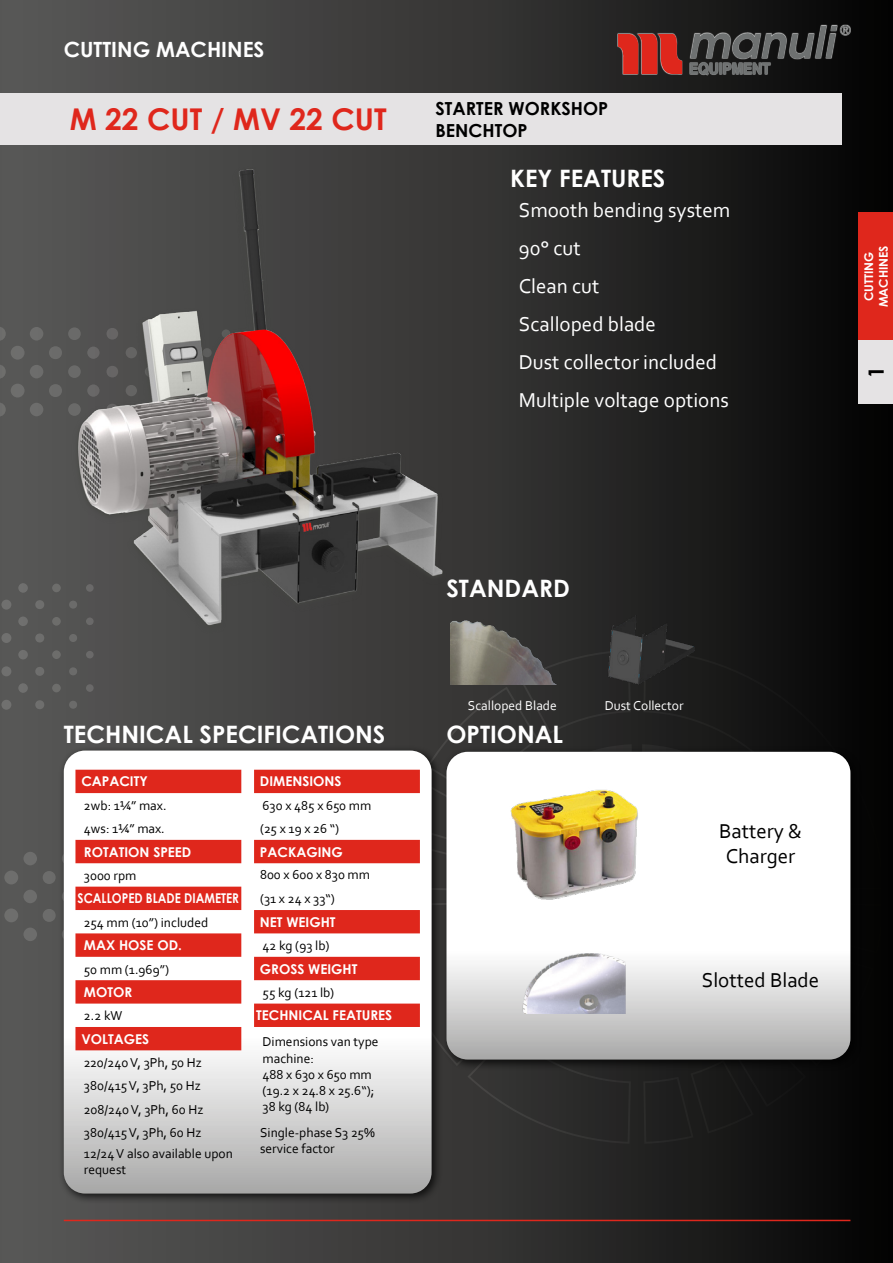
<style>
.page{position:relative;width:893px;height:1263px;background:#fff}
.page>*{position:absolute;margin:0;border:0;box-sizing:border-box;transform-origin:0 0}
.t1{font:700 30px "Century Gothic";color:#df271c}
.t2{font:700 24px "Century Gothic";color:#fff}
.t3{font:21px/38px "Corbel";color:#fff}
.t4{font:21px/25.2px "Corbel";color:#000;text-align:center}
.t5{font:700 21px "Century Gothic";color:#fff}
.t6{font:700 21px "Century Gothic";color:#000}
.t7{font:700 18px/21.6px "Century Gothic";color:#000}
.t8{font:13.5px/16.2px "Corbel";color:#000}
.t9{font:700 13.5px "Century Gothic";color:#fff}
.t10{font:13.5px "Corbel";color:#fff}
.t11{font:700 13.5px "Century Gothic";color:#fff;scale:.87 1}
.t12{font:700 12px/14.4px "Century Gothic";color:#fff;text-align:center}
</style>
<div class="page">
<div style="left:0;top:0;width:893px;height:1263px;background:linear-gradient(to right,#5d5d5c,#090908)"></div>
<svg style="left:1px;top:700px;width:10px;height:10px"></svg>
<svg style="left:1px;top:600px;width:10px;height:10px"></svg>
<svg style="left:1px;top:633px;width:10px;height:10px"></svg>
<svg style="left:1px;top:666px;width:10px;height:10px"></svg>
<svg style="left:18px;top:616px;width:10px;height:10px"></svg>
<svg style="left:18px;top:650px;width:10px;height:9px"></svg>
<svg style="left:18px;top:583px;width:10px;height:10px"></svg>
<svg style="left:18px;top:683px;width:10px;height:10px"></svg>
<svg style="left:35px;top:600px;width:9px;height:9px"></svg>
<svg style="left:35px;top:633px;width:9px;height:9px"></svg>
<svg style="left:35px;top:700px;width:9px;height:9px"></svg>
<svg style="left:35px;top:667px;width:9px;height:9px"></svg>
<svg style="left:52px;top:617px;width:9px;height:9px"></svg>
<svg style="left:52px;top:650px;width:9px;height:9px"></svg>
<svg style="left:52px;top:584px;width:9px;height:8px"></svg>
<svg style="left:52px;top:684px;width:9px;height:8px"></svg>
<svg style="left:69px;top:667px;width:8px;height:8px"></svg>
<svg style="left:69px;top:701px;width:8px;height:8px"></svg>
<svg style="left:69px;top:634px;width:8px;height:8px"></svg>
<svg style="left:86px;top:651px;width:8px;height:7px"></svg>
<svg style="left:86px;top:684px;width:8px;height:8px"></svg>
<svg style="left:4px;top:852px;width:33px;height:32px"></svg>
<svg style="left:4px;top:890px;width:33px;height:51px;background:#5c5c5b"></svg>
<svg style="left:43px;top:871px;width:13px;height:13px"></svg>
<svg style="left:43px;top:909px;width:13px;height:13px"></svg>
<svg style="left:0;top:402px;width:6px;height:15px"></svg>
<div style="left:11px;top:384px;width:14px;height:13px;background:#6e6e6d;border-radius:7px"></div>
<svg style="left:30px;top:403px;width:13px;height:13px"></svg>
<svg style="left:0;top:327px;width:43px;height:52px;background:#5b5b5a"></svg>
<svg style="left:49px;top:346px;width:13px;height:13px"></svg>
<svg style="left:49px;top:384px;width:13px;height:13px"></svg>
<svg style="left:643px;top:650px;width:241px;height:240px;background:#0f0f0f"></svg>
<svg style="left:641px;top:744px;width:148px;height:3px"></svg>
<svg style="left:443px;top:1071px;width:189px;height:73px;background:#2f2e2e"></svg>
<svg style="left:641px;top:901px;width:243px;height:243px;background:#101010"></svg>
<svg style="left:390px;top:650px;width:242px;height:97px;background:#323231"></svg>
<hr style="left:64px;top:1220px;width:786px;height:1px;background:#df271c">
<div style="left:858px;top:340px;width:35px;height:64px;background:#e5e3e4"></div>
<div style="left:858px;top:213px;width:35px;height:127px;background:#df271c"></div>
<svg style="left:617px;top:25px;width:234px;height:51px"></svg>
<svg style="left:618px;top:33px;width:64px;height:41px;background:#b62d24"></svg>
<svg style="left:690px;top:25px;width:160px;height:50px;background:#393a3a"></svg>
<div style="left:0;top:94px;width:842px;height:51px;background:#e5e3e4"></div>
<img style="left:68px;top:165px;width:421px;height:469px">
<div style="left:58px;top:745px;width:385px;height:459px;background:#000;opacity:.75"></div>
<svg style="left:64px;top:750px;width:368px;height:443px"></svg>
<svg style="left:75px;top:770px;width:345px;height:280px"></svg>
<svg style="left:62px;top:840px;width:179px;height:117px"></svg>
<img style="left:451px;top:615px;width:123px;height:69px">
<img style="left:604px;top:615px;width:97px;height:69px">
<div style="left:441px;top:747px;width:421px;height:324px;background:#000;opacity:.75"></div>
<svg style="left:446px;top:752px;width:404px;height:307px"></svg>
<img style="left:509px;top:787px;width:135px;height:113px">
<img style="left:517px;top:944px;width:120px;height:69px">
<h3 class="t5" style="left:64px;top:33px;width:202px">CUTTING MACHINES</h3>
<h1 class="t1" style="left:70px;top:97px;width:318px">M 22 CUT / MV 22 CUT</h1>
<h3 class="t7" style="left:435px;top:97px;width:174px">STARTER WORKSHOP<br>BENCHTOP</h3>
<h2 class="t2" style="left:510px;top:160px;width:157px">KEY FEATURES</h2>
<h3 class="t3" style="left:519px;top:190px;width:213px">Smooth bending system<br>90° cut<br>Clean cut<br>Scalloped blade<br>Dust collector included<br>Multiple voltage options</h3>
<p class="t12" style="left:861px;top:307px;width:63px;rotate:-90deg">CUTTING<br>MACHINES</p>
<h3 class="t6" style="left:860px;top:378px;width:13px;rotate:-90deg">1</h3>
<h2 class="t2" style="left:446px;top:570px;width:125px">STANDARD</h2>
<p class="t10" style="left:468px;top:697px;width:90px">Scalloped Blade</p>
<p class="t10" style="left:605px;top:697px;width:80px">Dust Collector</p>
<h2 class="t2" style="left:64px;top:716px;width:323px">TECHNICAL SPECIFICATIONS</h2>
<h2 class="t2" style="left:446px;top:716px;width:118px">OPTIONAL</h2>
<p class="t9" style="left:81px;top:771px;width:68px">CAPACITY</p>
<p class="t9" style="left:260px;top:771px;width:83px">DIMENSIONS</p>
<p class="t8" style="left:84px;top:797px;width:84px">2wb: 1¼” max.</p>
<p class="t8" style="left:263px;top:797px;width:110px">630 x 485 x 650 mm</p>
<p class="t8" style="left:84px;top:820px;width:82px">4ws: 1¼” max.</p>
<p class="t8" style="left:260px;top:820px;width:81px">(25 x 19 x 26 “)</p>
<p class="t9" style="left:84px;top:841px;width:109px">ROTATION SPEED</p>
<p class="t9" style="left:260px;top:841px;width:84px">PACKAGING</p>
<p class="t8" style="left:84px;top:867px;width:54px">3000 rpm</p>
<p class="t8" style="left:260px;top:866px;width:111px">800 x 600 x 830 mm</p>
<p class="t11" style="left:78px;top:888px;width:187px">SCALLOPED BLADE DIAMETER</p>
<p class="t8" style="left:260px;top:890px;width:76px">(31 x 24 x 33“)</p>
<p class="t8" style="left:84px;top:914px;width:126px">254 mm (10”) included</p>
<p class="t9" style="left:260px;top:912px;width:77px">NET WEIGHT</p>
<p class="t9" style="left:84px;top:935px;width:100px">MAX HOSE OD.</p>
<p class="t8" style="left:263px;top:937px;width:68px">42 kg (93 lb)</p>
<p class="t8" style="left:84px;top:961px;width:87px">50 mm (1.969”)</p>
<p class="t9" style="left:260px;top:958px;width:99px">GROSS WEIGHT</p>
<p class="t9" style="left:84px;top:982px;width:50px">MOTOR</p>
<p class="t8" style="left:263px;top:984px;width:73px">55 kg (121 lb)</p>
<p class="t8" style="left:84px;top:1007px;width:40px">2.2 kW</p>
<p class="t9" style="left:256px;top:1005px;width:138px">TECHNICAL FEATURES</p>
<p class="t9" style="left:81px;top:1028px;width:69px">VOLTAGES</p>
<p class="t8" style="left:263px;top:1033px;width:117px">Dimensions van type machine:<br>488 x 630 x 650 mm (19.2 x 24.8 x 25.6“);<br>38 kg (84 lb)</p>
<p class="t8" style="left:84px;top:1050px;width:121px;line-height:23.4px">220/240 V, 3Ph, 50 Hz<br>380/415 V, 3Ph, 50 Hz<br>208/240 V, 3Ph, 60 Hz<br>380/415 V, 3Ph, 60 Hz</p>
<p class="t8" style="left:260px;top:1124px;width:116px">Single-phase S3 25% service factor</p>
<p class="t8" style="left:84px;top:1145px;width:150px">12/24 V also available upon request</p>
<h3 class="t4" style="left:719px;top:818px;width:85px">Battery &amp;<br>Charger</h3>
<h3 class="t4" style="left:702px;top:967px;width:119px">Slotted Blade</h3>
</div>
